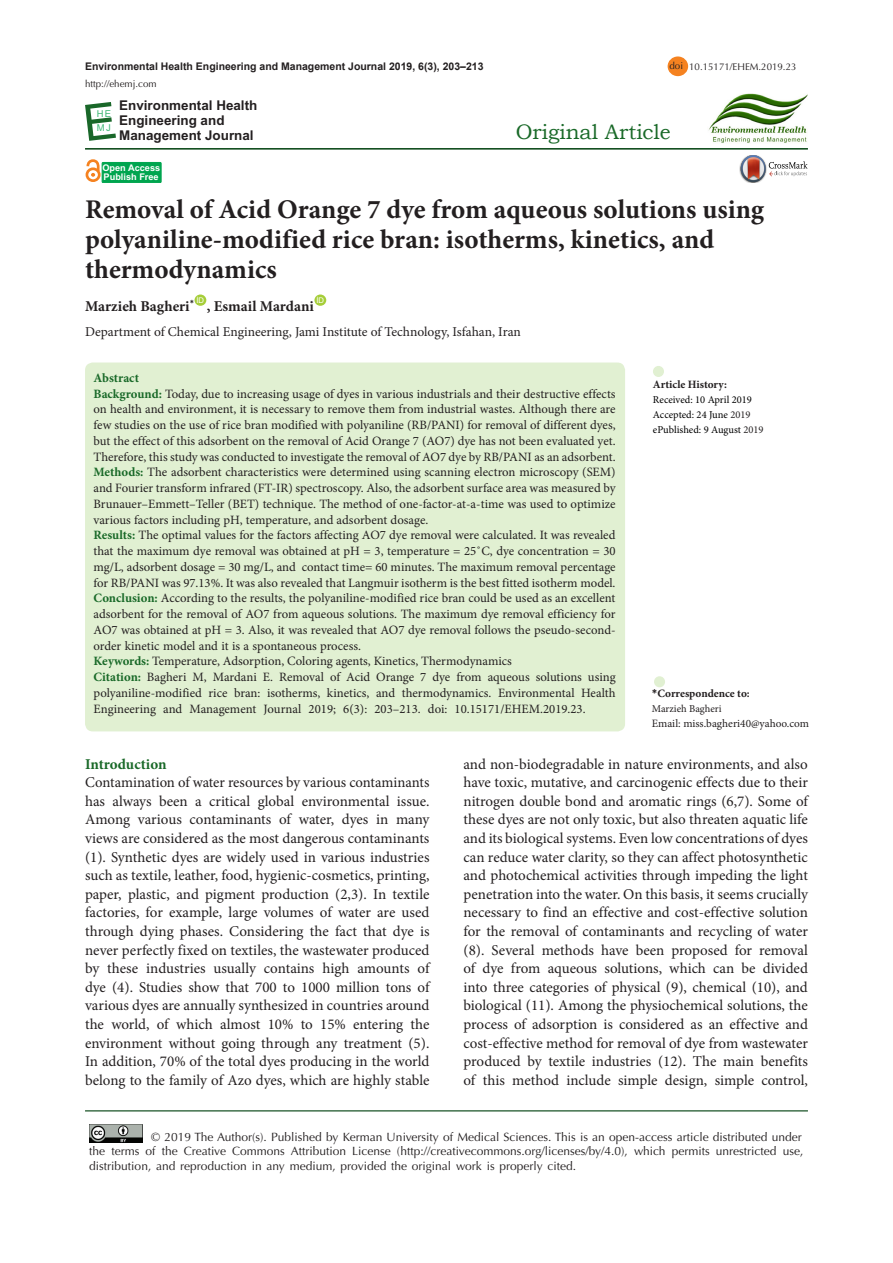
<style>
.page{position:relative;width:893px;height:1263px;background:#fff}
.page>*{position:absolute;margin:0;border:0;box-sizing:border-box;transform-origin:0 0}
.Default{font:700 27px/30px "Minion Pro";color:#231f20}
.t1{font:21px "Bookman Old Style";color:#196928}
.t2{font:15px/18.6px "Minion Pro";color:#231f20;text-align:justify}
.Default-2{font:700 15px "Minion Pro";color:#231f20}
.t3{font:700 15px "Minion Pro";letter-spacing:-.005em;color:#196928}
.Default-3{font:13.5px "Minion Pro";color:#231f20}
.t4{font:700 13.5px/15px "Arial";color:#231f20}
.Default-4{font:12.75px/15.8px "Minion Pro";color:#231f20;text-align:justify}
.Default-5{font:700 12.75px "Minion Pro";color:#196928}
.t5{font:12px/14.4px "Optima LT Std";color:#231f20}
.t6{font:700 11.25px "Minion Pro";color:#231f20}
.t7{font:11.25px "Minion Pro";color:#231f20}
.t8{font:700 10.5px "Arial";color:#231f20}
.t9{font:10.5px "Minion Pro";color:#000}
.t10{font:10.5px "Minion Pro";color:#231f20}
.t11{font:9.75px "Optima LT Std";color:#231f20}
.t12{font:9.45px/14.5px "Arial";color:#41b977}
.t13{font:700 9.15px/9px "Arial";color:#fff}
.t14{font:7.8px "Arial";color:#fff}
.s1{font-weight:700;color:#196928}
.s2{color:#231f20}
.s3{font-family:"Calibri"}
</style>
<div class="page">
<hr style="left:85px;top:148px;width:723px;height:2px;background:#00410f">
<div style="left:195px;top:294px;width:11px;height:12px;background:#a6ce39;border-radius:50%"></div>
<div style="left:314px;top:294px;width:12px;height:12px;background:#a6ce39;border-radius:50%"></div>
<div style="left:85px;top:362px;width:540px;height:369px;background:#e1f0d2;border-radius:8px"></div>
<div style="left:654px;top:676px;width:11px;height:11px;background:#e1f0d2;border-radius:50%"></div>
<div style="left:653px;top:366px;width:11px;height:11px;background:#e1f0d2;border-radius:50%"></div>
<hr style="left:85px;top:1110px;width:723px;height:1px;background:#00410f">
<svg style="left:85px;top:102px;width:31px;height:39px"></svg>
<img style="left:89px;top:1124px;width:54px;height:19px">
<div style="left:668px;top:56px;width:20px;height:20px;background:#f58220;border-radius:50%"></div>
<div style="left:102px;top:162px;width:59px;height:21px;background:#00a54f"></div>
<div style="left:102px;top:162px;width:59px;height:21px;border:1px solid #00a54f"></div>
<div style="left:86px;top:167px;width:15px;height:15px;border:3px solid #f58220;border-radius:50%"></div>
<svg style="left:85px;top:161px;width:16px;height:16px"></svg>
<img style="left:708px;top:94px;width:100px;height:49px">
<img style="left:739px;top:163px;width:2px;height:13px">
<svg style="left:741px;top:155px;width:66px;height:27px"></svg>
<p class="t8" style="left:85px;top:59px;width:400px">Environmental Health Engineering and Management Journal 2019, 6(3), 203–213</p>
<p class="t11" style="left:85px;top:78px;width:73px">http://ehemj.com</p>
<p class="t12" style="left:97px;top:106px;width:16px">HE<br>MJ</p>
<p class="t4" style="left:119px;top:98px;width:140px">Environmental Health<br>Engineering and<br>Management Journal</p>
<p class="t13" style="left:102px;top:164px;width:59px">Open Access<br>Publish Free</p>
<p class="t11" style="left:669px;top:60px;width:15px">doi</p>
<p class="t11" style="left:689px;top:61px;width:109px">10.15171/EHEM.2019.23</p>
<p class="t1" style="left:516px;top:118px;width:156px">Original Article</p>
<p class="Default" style="left:85px;top:194px;width:680px">Removal of Acid Orange 7 dye from aqueous solutions using polyaniline-modified rice bran: isotherms, kinetics, and thermodynamics</p>
<p class="Default-2" style="left:85px;top:296px;width:111px">Marzieh Bagheri<sup>*</sup></p>
<p class="t14" style="left:196px;top:295px;width:9px">ID</p>
<p class="t14" style="left:316px;top:295px;width:9px">ID</p>
<p class="Default-3" style="left:85px;top:323px;width:437px">Department of Chemical Engineering, Jami Institute of Technology, Isfahan, Iran</p>
<p class="Default-5" style="left:94px;top:369px;width:47px">Abstract</p>
<p class="Default-4" style="left:94px;top:386px;width:524px"><span class="s1">Background:</span> Today, due to increasing usage of dyes in various industrials and their destructive effects on health and environment, it is necessary to remove them from industrial wastes. Although there are few studies on the use of rice bran modified with polyaniline (RB/PANI) for removal of different dyes, but the effect of this adsorbent on the removal of Acid Orange 7 (AO7) dye has not been evaluated yet.<br>Therefore, this study was conducted to investigate the removal of AO7 dye by RB/PANI as an adsorbent.</p>
<p class="Default-4" style="left:94px;top:464px;width:524px"><span class="s1">Methods:</span> The adsorbent characteristics were determined using scanning electron microscopy (SEM) and Fourier transform infrared (FT-IR) spectroscopy. Also, the adsorbent surface area was measured by Brunauer–Emmett–Teller (BET) technique. The method of one-factor-at-a-time was used to optimize various factors including pH, temperature, and adsorbent dosage.</p>
<p class="Default-4" style="left:94px;top:527px;width:524px"><span class="s1">Results:</span> The optimal values for the factors affecting AO7 dye removal were calculated. It was revealed that the maximum dye removal was obtained at pH = 3, temperature = 25˚C, dye concentration = 30 mg/L, adsorbent dosage = 30 mg/L, and contact time= 60 minutes. The maximum removal percentage for RB/PANI was 97.13%. It was also revealed that Langmuir isotherm is the best fitted isotherm model.</p>
<p class="Default-4" style="left:94px;top:590px;width:524px"><span class="s1">Conclusion:</span> According to the results, the polyaniline-modified rice bran could be used as an excellent adsorbent for the removal of AO7 from aqueous solutions. The maximum dye removal efficiency for AO7 was obtained at pH = 3. Also, it was revealed that AO7 dye removal follows the pseudo-second&shy;order kinetic model and it is a spontaneous process.</p>
<p class="Default-4" style="left:94px;top:653px;width:420px"><span class="s1">Keywords:</span> Temperature, Adsorption, Coloring agents, Kinetics, Thermodynamics</p>
<p class="Default-4" style="left:94px;top:669px;width:524px"><span class="s1">Citation:</span> Bagheri M, Mardani E. Removal of Acid Orange 7 dye from aqueous solutions using polyaniline-modified rice bran: isotherms, kinetics, and thermodynamics. Environmental Health Engineering and Management Journal 2019; 6(3): 203–213. doi: 10.15171/EHEM.2019.23.</p>
<p class="Default-2" style="left:207px;top:296px;width:109px">, Esmail Mardani</p>
<p class="t6" style="left:653px;top:376px;width:76px">Article History:</p>
<p class="t9" style="left:653px;top:392px;width:101px">Received: 10 April 2019</p>
<p class="t9" style="left:653px;top:407px;width:99px">Accepted: 24 June <span class="s2">2019</span></p>
<p class="t9" style="left:653px;top:422px;width:112px">ePublished: 9 August <span class="s2">2019</span></p>
<p class="t6" style="left:652px;top:686px;width:99px"><span class="s3">*</span>Correspondence to:</p>
<p class="t10" style="left:652px;top:702px;width:71px">Marzieh Bagheri</p>
<p class="t7" style="left:652px;top:716px;width:159px">Email: miss.bagheri40@yahoo.com</p>
<p class="t3" style="left:85px;top:753px;width:83px">Introduction</p>
<p class="t2" style="left:85px;top:773px;width:346px">Contamination of water resources by various contaminants has always been a critical global environmental issue.<br>Among various contaminants of water, dyes in many views are considered as the most dangerous contaminants (1). Synthetic dyes are widely used in various industries such as textile, leather, food, hygienic-cosmetics, printing, paper, plastic, and pigment production (2,3). In textile factories, for example, large volumes of water are used through dying phases. Considering the fact that dye is never perfectly fixed on textiles, the wastewater produced by these industries usually contains high amounts of dye (4). Studies show that 700 to 1000 million tons of various dyes are annually synthesized in countries around the world, of which almost 10% to 15% entering the environment without going through any treatment (5).<br>In addition, 70% of the total dyes producing in the world belong to the family of Azo dyes, which are highly stable</p>
<p class="t2" style="left:463px;top:754px;width:346px">and non-biodegradable in nature environments, and also have toxic, mutative, and carcinogenic effects due to their nitrogen double bond and aromatic rings (6,7). Some of these dyes are not only toxic, but also threaten aquatic life and its biological systems. Even low concentrations of dyes can reduce water clarity, so they can affect photosynthetic and photochemical activities through impeding the light penetration into the water. On this basis, it seems crucially necessary to find an effective and cost-effective solution for the removal of contaminants and recycling of water (8). Several methods have been proposed for removal of dye from aqueous solutions, which can be divided into three categories of physical (9), chemical (10), and biological (11). Among the physiochemical solutions, the process of adsorption is considered as an effective and cost-effective method for removal of dye from wastewater produced by textile industries (12). The main benefits of this method include simple design, simple control,</p>
<p class="t5" style="left:89px;top:1130px;width:715px;text-indent:62px">© 2019 The Author(s). Published by Kerman University of Medical Sciences. This is an open-access article distributed under the terms of the Creative Commons Attribution License (http://creativecommons.org/licenses/by/4.0), which permits unrestricted use, distribution, and reproduction in any medium, provided the original work is properly cited.</p>
</div>
